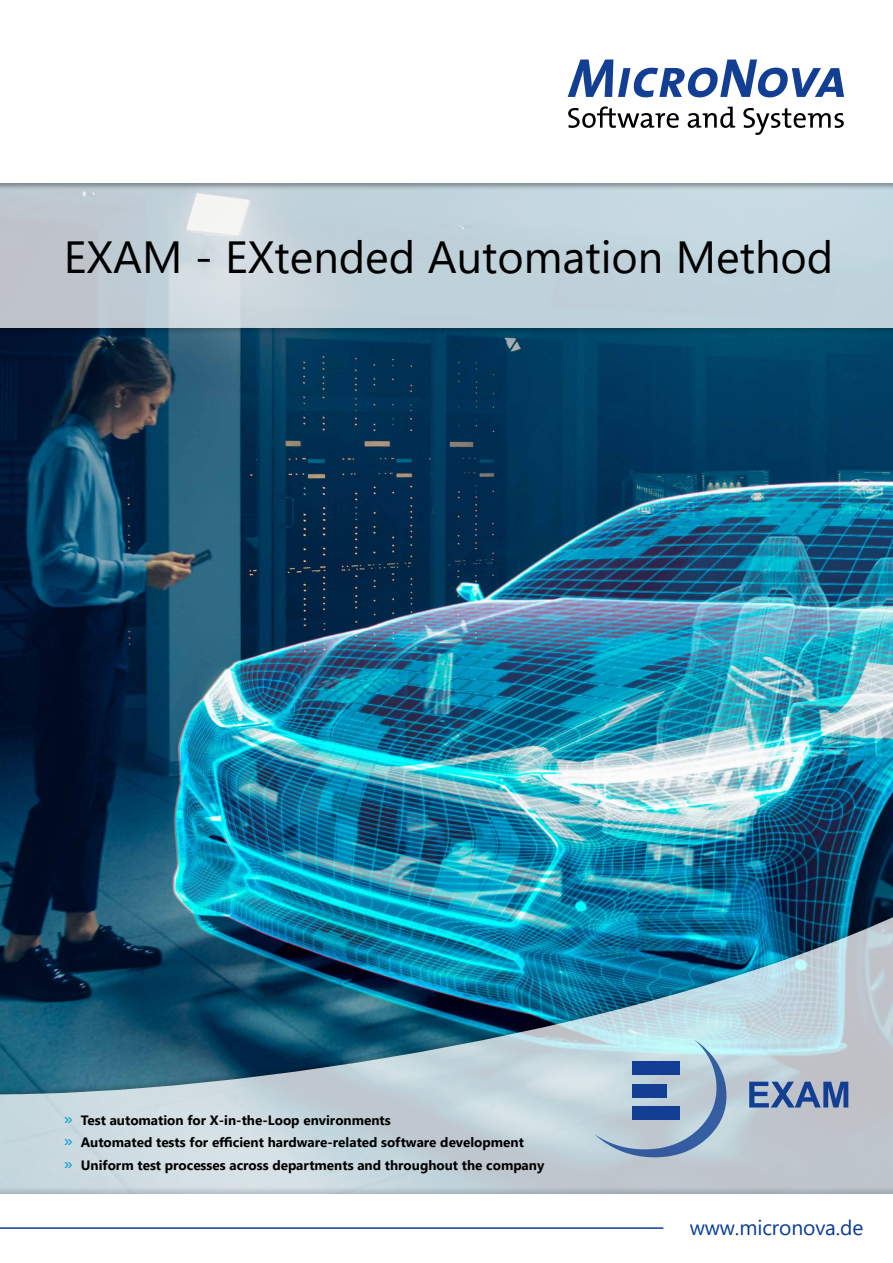
<style>
.page{position:relative;width:893px;height:1263px;background:#fff}
.page>*{position:absolute;margin:0;border:0;box-sizing:border-box;transform-origin:0 0}
.t1{font:45px "Segoe UI";color:#000}
.t2{font:21px "Segoe UI";letter-spacing:-.005em;color:#0b3c97}
.t3{font:700 13.5px/22.2px "Segoe UI";color:#000}
.s1{font-weight:400;font-size:18px;color:#009ad2}
</style>
<div class="page">
<img style="left:0;top:335px;width:893px;height:569px">
<svg style="left:0;top:911px;width:893px;height:275px;background:#6c99ab"></svg>
<div style="left:0;top:0;width:893px;height:335px;background:#000;opacity:.25"></div>
<svg style="left:0;top:190px;width:893px;height:137px;background:#c3d2da"></svg>
<div style="left:0;top:0;width:893px;height:190px;background:#000;opacity:.33"></div>
<div style="left:0;top:0;width:893px;height:183px;background:#fff"></div>
<div style="left:0;top:1186px;width:893px;height:77px;background:#000;opacity:.15"></div>
<div style="left:0;top:1194px;width:893px;height:69px;background:#fff"></div>
<svg style="left:568px;top:106px;width:111px;height:22px"></svg>
<svg style="left:688px;top:107px;width:47px;height:21px"></svg>
<svg style="left:743px;top:108px;width:101px;height:27px"></svg>
<svg style="left:568px;top:60px;width:276px;height:37px"></svg>
<hr style="left:0;top:1227px;width:663px;height:2px;background:#0b3c97">
<svg style="left:749px;top:1082px;width:99px;height:25px;background:#637ead"></svg>
<svg style="left:594px;top:1039px;width:132px;height:118px;background:#9db7ce"></svg>
<h1 class="t1" style="left:64px;top:215px;width:771px">EXAM - EXtended Automation Method</h1>
<p class="t3" style="left:64px;top:1108px;width:482px"><span class="s1">»</span> Test automation for X-in-the-Loop environments<br><span class="s1">»</span> Automated tests for efficient hardware-related software development<br><span class="s1">»</span> Uniform test processes across departments and throughout the company</p>
<h2 class="t2" style="left:690px;top:1208px;width:175px">www.micronova.de</h2>
</div>
